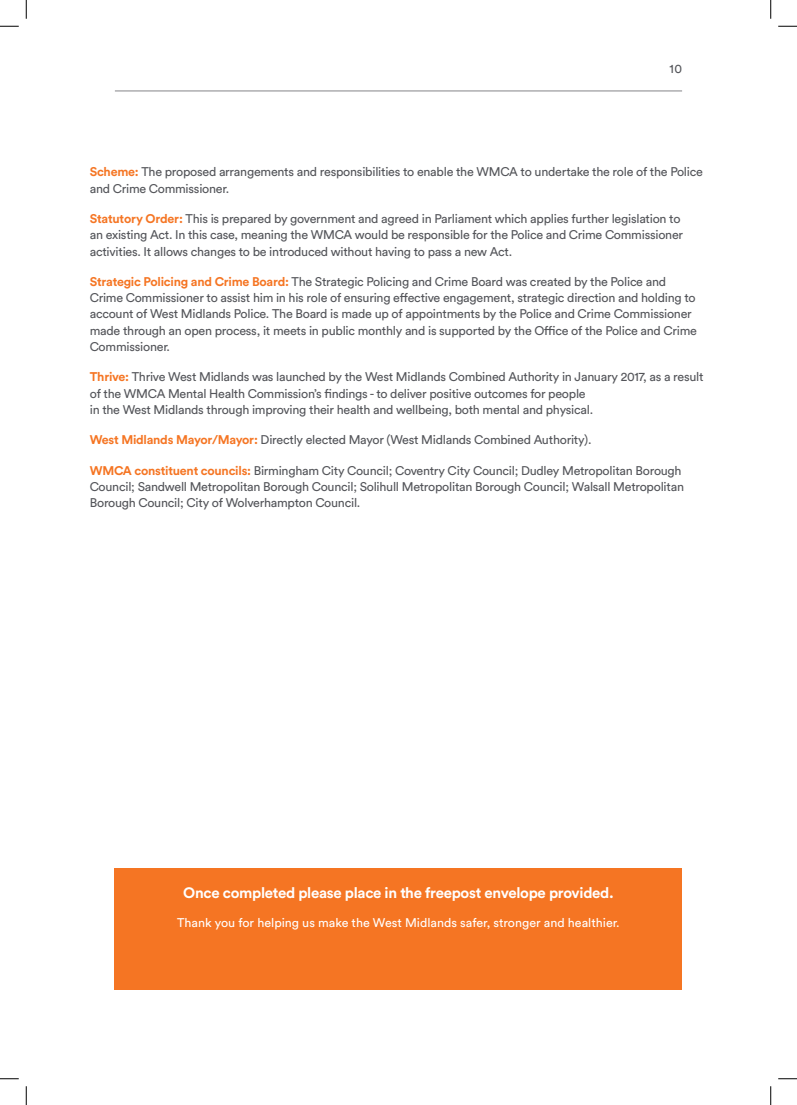
<style>
.page{position:relative;width:797px;height:1105px;background:#fff}
.page>*{position:absolute;margin:0;border:0;box-sizing:border-box;transform-origin:0 0}
.Subheading{font:700 15px "Circular Std";letter-spacing:-.02em;color:#fff}
.Body_Copy_Circular_f{font:12.5px/16.2px "Circular Std";letter-spacing:-.02em;color:#54555a}
.Subheading-2{font:12.5px "Circular Std";color:#fff}
.s1{font-weight:700;color:#f57523}
</style>
<div class="page">
<hr style="left:115px;top:91px;width:567px;height:1px;background:#848488">
<div style="left:115px;top:868px;width:567px;height:122px;background:#f57523"></div>
<svg style="left:0;top:25px;width:19px;height:2px"></svg>
<svg style="left:778px;top:25px;width:19px;height:2px"></svg>
<svg style="left:0;top:1078px;width:19px;height:1px"></svg>
<svg style="left:778px;top:1078px;width:19px;height:1px"></svg>
<svg style="left:25px;top:0;width:2px;height:19px"></svg>
<svg style="left:25px;top:1086px;width:2px;height:19px"></svg>
<svg style="left:770px;top:0;width:1px;height:19px"></svg>
<svg style="left:770px;top:1086px;width:1px;height:19px"></svg>
<p class="Body_Copy_Circular_f" style="left:669px;top:60px;width:14px">10</p>
<p class="Body_Copy_Circular_f" style="left:90px;top:164px;width:614px"><span class="s1">Scheme:</span> The proposed arrangements and responsibilities to enable the WMCA to undertake the role of the Police and Crime Commissioner.</p>
<p class="Body_Copy_Circular_f" style="left:90px;top:210px;width:595px"><span class="s1">Statutory Order:</span> This is prepared by government and agreed in Parliament which applies further legislation to an existing Act. In this case, meaning the WMCA would be responsible for the Police and Crime Commissioner activities. It allows changes to be introduced without having to pass a new Act.</p>
<p class="Body_Copy_Circular_f" style="left:90px;top:273px;width:608px"><span class="s1">Strategic Policing and Crime Board:</span> The Strategic Policing and Crime Board was created by the Police and Crime Commissioner to assist him in his role of ensuring effective engagement, strategic direction and holding to account of West Midlands Police. The Board is made up of appointments by the Police and Crime Commissioner made through an open process, it meets in public monthly and is supported by the Office of the Police and Crime Commissioner.</p>
<p class="Body_Copy_Circular_f" style="left:90px;top:369px;width:615px"><span class="s1">Thrive:</span> Thrive West Midlands was launched by the West Midlands Combined Authority in January 2017, as a result of the WMCA Mental Health Commission’s findings - to deliver positive outcomes for people<br>in the West Midlands through improving their health and wellbeing, both mental and physical.</p>
<p class="Body_Copy_Circular_f" style="left:90px;top:432px;width:503px"><span class="s1">West Midlands Mayor/Mayor:</span> Directly elected Mayor (West Midlands Combined Authority).</p>
<p class="Body_Copy_Circular_f" style="left:90px;top:462px;width:595px"><span class="s1">WMCA constituent councils:</span> Birmingham City Council; Coventry City Council; Dudley Metropolitan Borough<br>Council; Sandwell Metropolitan Borough Council; Solihull Metropolitan Borough Council; Walsall Metropolitan<br>Borough Council; City of Wolverhampton Council.</p>
<p class="Subheading" style="left:183px;top:883px;width:432px">Once completed please place in the freepost envelope provided.</p>
<p class="Subheading-2" style="left:177px;top:915px;width:444px">Thank you for helping us make the West Midlands safer, stronger and healthier.</p>
</div>
